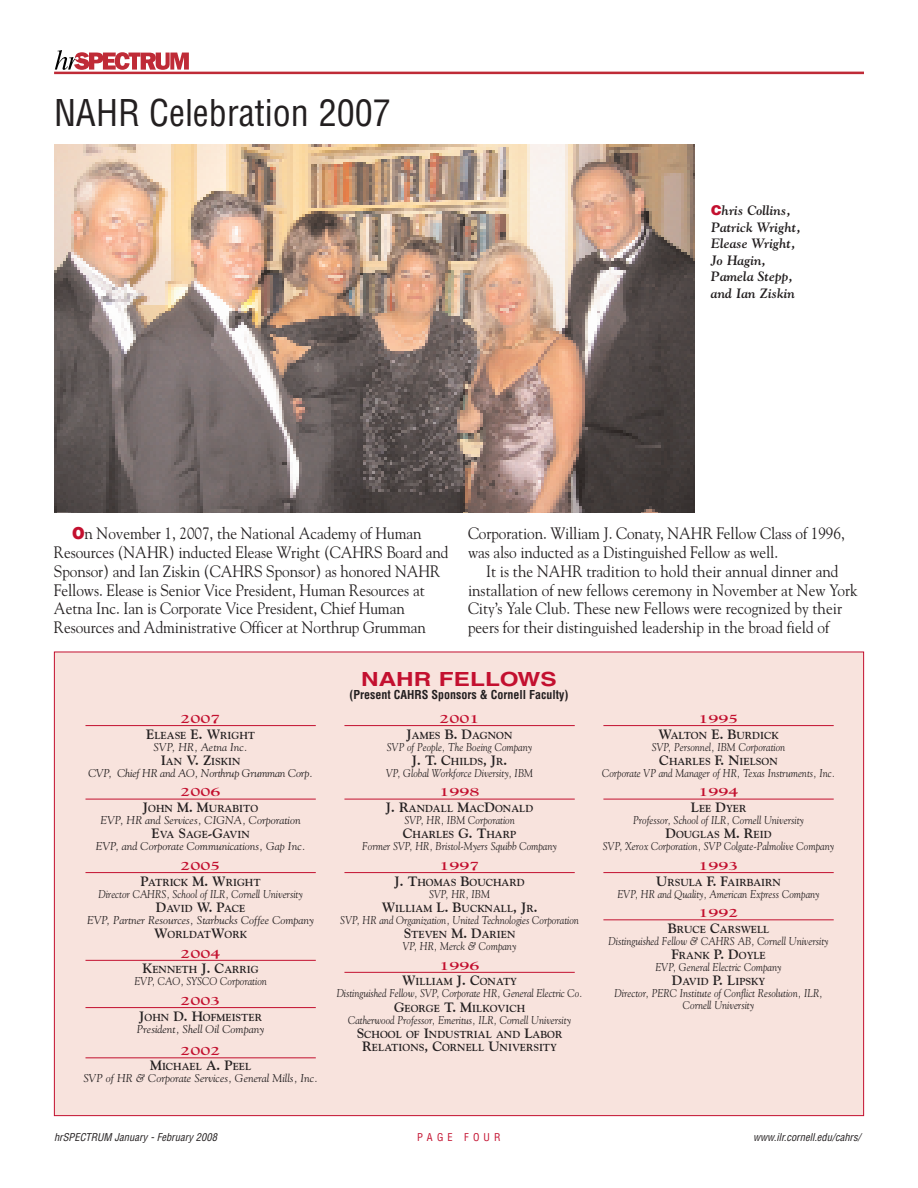
<style>
.page{position:relative;width:918px;height:1188px;background:#fff}
.page>*{position:absolute;margin:0;border:0;box-sizing:border-box;transform-origin:0 0}
.t1{font:condensed 36px "Helvetica";color:#231f20}
.t2{font:700 19.5px "Helvetica";color:#c3102f;scale:1.25 1}
.t3{font:16.5px/18.8px "Goudy";letter-spacing:-.005em;color:#231f20;scale:.92 1}
.t4{font:italic 700 13.5px/16.5px "Goudy";color:#231f20}
.t5{font:700 13.5px "Goudy";color:#231f20}
.t6{font:700 12px "Goudy";color:#c3102f;scale:1.5 1}
.t7{font:700 condensed 12px "Helvetica";color:#231f20}
.t8{font:italic 11.25px/12px "Goudy";color:#231f20;text-align:center;scale:.9 1}
.t9{font:italic 11.25px "Goudy";color:#231f20}
.t10{font:italic 11.25px "Goudy";letter-spacing:-.02em;color:#231f20}
.t11{font:italic condensed 10.5px "Helvetica";color:#231f20}
.t12{font:condensed 10.5px "Helvetica";letter-spacing:.4em;color:#c3102f}
.t13{font:700 10.2px/13.5px "Goudy";color:#231f20;text-align:center}
.s1{font-family:"Helvetica";font-weight:900;font-style:normal;color:#c3102f}
.s2{font-family:"Helvetica";font-weight:900;color:#c3102f}
.s3{font-size:13.5px}
.s4{font-size:10.2px}
</style>
<div class="page">
<hr style="left:54px;top:72px;width:810px;height:2px;background:#bf2b37">
<svg style="left:55px;top:50px;width:134px;height:20px"></svg>
<div style="left:54px;top:652px;width:810px;height:464px;background:#f8e3dd"></div>
<img style="left:54px;top:144px;width:640px;height:369px">
<hr style="left:86px;top:725px;width:230px;height:1px;background:#c3102f">
<hr style="left:86px;top:799px;width:230px;height:1px;background:#c3102f">
<hr style="left:86px;top:872px;width:230px;height:1px;background:#c3102f">
<hr style="left:86px;top:960px;width:230px;height:1px;background:#c3102f">
<hr style="left:86px;top:1007px;width:230px;height:1px;background:#c3102f">
<hr style="left:86px;top:1057px;width:230px;height:1px;background:#c3102f">
<hr style="left:344px;top:725px;width:231px;height:1px;background:#c3102f">
<hr style="left:344px;top:799px;width:231px;height:1px;background:#c3102f">
<hr style="left:344px;top:872px;width:231px;height:1px;background:#c3102f">
<hr style="left:344px;top:972px;width:231px;height:1px;background:#c3102f">
<hr style="left:603px;top:725px;width:231px;height:1px;background:#c3102f">
<hr style="left:603px;top:799px;width:231px;height:1px;background:#c3102f">
<hr style="left:603px;top:872px;width:231px;height:1px;background:#c3102f">
<hr style="left:603px;top:919px;width:231px;height:1px;background:#c3102f">
<h1 class="t1" style="left:54px;top:93px;width:338px">NAHR Celebration 2007</h1>
<p class="t4" style="left:711px;top:202px;width:91px"><span class="s1">C</span>hris Collins,<br>Patrick Wright,<br>Elease Wright,<br>Jo Hagin,<br>Pamela Stepp, and Ian Ziskin</p>
<p class="t3" style="left:54px;top:524px;width:430px;text-indent:18px"><span class="s2">O</span>n November 1, 2007, the National Academy of Human Resources (NAHR) inducted Elease Wright (CAHRS Board and Sponsor) and Ian Ziskin (CAHRS Sponsor) as honored NAHR Fellows. Elease is Senior Vice President, Human Resources at Aetna Inc. Ian is Corporate Vice President, Chief Human Resources and Administrative Officer at Northrup Grumman</p>
<h3 class="t3" style="left:468px;top:524px;width:411px">Corporation. William J. Conaty, NAHR Fellow Class of 1996, was also inducted as a Distinguished Fellow as well.</h3>
<p class="t3" style="left:468px;top:562px;width:425px;text-indent:18px">It is the NAHR tradition to hold their annual dinner and installation of new fellows ceremony in November at New York City’s Yale Club. These new Fellows were recognized by their peers for their distinguished leadership in the broad field of</p>
<h2 class="t2" style="left:361px;top:672px;width:158px">NAHR FELLOWS</h2>
<p class="t7" style="left:350px;top:688px;width:220px">(Present CAHRS Sponsors &amp; Cornell Faculty)</p>
<p class="t6" style="left:181px;top:712px;width:28px">2007</p>
<p class="t13" style="left:146px;top:728px;width:110px"><span class="s3">E</span>LEASE <span class="s3">E. W</span>RIGHT</p>
<p class="t9" style="left:154px;top:740px;width:96px">SVP, HR, Aetna Inc.</p>
<p class="t13" style="left:161px;top:755px;width:81px"><span class="s3">I</span>AN <span class="s3">V. Z</span>ISKIN</p>
<p class="t10" style="left:88px;top:766px;width:226px">CVP, Chief HR and AO, Northrup Grumman Corp.</p>
<p class="t6" style="left:181px;top:785px;width:28px">2006</p>
<p class="t13" style="left:143px;top:802px;width:117px"><span class="s3">J</span>OHN <span class="s3">M. M</span>URABITO</p>
<p class="t9" style="left:101px;top:814px;width:202px">EVP, HR and Services, CIGNA, Corporation</p>
<p class="t13" style="left:152px;top:828px;width:100px"><span class="s3">E</span>VA <span class="s3">S</span>AGE<span class="s3">-G</span>AVIN</p>
<p class="t9" style="left:96px;top:840px;width:211px">EVP, and Corporate Communications, Gap Inc.</p>
<p class="t6" style="left:181px;top:859px;width:28px">2005</p>
<p class="t13" style="left:141px;top:875px;width:121px"><span class="s3">P</span>ATRICK <span class="s3">M. W</span>RIGHT</p>
<p class="t8" style="left:98px;top:888px;width:229px">Director CAHRS, School of ILR, Cornell University</p>
<p class="t13" style="left:156px;top:902px;width:91px"><span class="s3">D</span>AVID <span class="s3">W. P</span>ACE</p>
<p class="t9" style="left:87px;top:913px;width:229px">EVP, Partner Resources, Starbucks Coffee Company</p>
<p class="t13" style="left:154px;top:928px;width:94px"><span class="s3">W</span>ORLDAT<span class="s3">W</span>ORK</p>
<p class="t6" style="left:181px;top:946px;width:28px">2004</p>
<p class="t13" style="left:143px;top:963px;width:118px"><span class="s3">K</span>ENNETH <span class="s3">J. C</span>ARRIG</p>
<p class="t8" style="left:134px;top:975px;width:149px">EVP, CAO, SYSCO Corporation</p>
<p class="t6" style="left:181px;top:994px;width:28px">2003</p>
<p class="t13" style="left:139px;top:1010px;width:124px"><span class="s3">J</span>OHN <span class="s3">D. H</span>OFMEISTER</p>
<p class="t9" style="left:137px;top:1022px;width:129px">President, Shell Oil Company</p>
<p class="t6" style="left:181px;top:1044px;width:28px">2002</p>
<p class="t13" style="left:150px;top:1060px;width:103px"><span class="s3">M</span>ICHAEL <span class="s3">A. P</span>EEL</p>
<p class="t9" style="left:83px;top:1071px;width:236px">SVP of HR &amp; Corporate Services, General Mills, Inc.</p>
<p class="t6" style="left:440px;top:712px;width:28px">2001</p>
<p class="t13" style="left:407px;top:728px;width:107px"><span class="s3">J</span>AMES <span class="s3">B. D</span>AGNON</p>
<p class="t8" style="left:387px;top:741px;width:163px">SVP of People, The Boeing Company</p>
<p class="t5" style="left:412px;top:752px;width:97px">J. T. C<span class="s4">HILDS</span>, J<span class="s4">R</span>.</p>
<p class="t8" style="left:386px;top:767px;width:165px">VP, Global Workforce Diversity, IBM</p>
<p class="t6" style="left:440px;top:785px;width:28px">1998</p>
<p class="t13" style="left:386px;top:802px;width:149px"><span class="s3">J. R</span>ANDALL <span class="s3">M</span>AC<span class="s3">D</span>ONALD</p>
<p class="t8" style="left:404px;top:814px;width:124px">SVP, HR, IBM Corporation</p>
<p class="t13" style="left:403px;top:828px;width:115px"><span class="s3">C</span>HARLES <span class="s3">G. T</span>HARP</p>
<p class="t8" style="left:362px;top:840px;width:218px">Former SVP, HR, Bristol-Myers Squibb Company</p>
<p class="t6" style="left:440px;top:859px;width:28px">1997</p>
<p class="t13" style="left:395px;top:875px;width:131px"><span class="s3">J. T</span>HOMAS <span class="s3">B</span>OUCHARD</p>
<p class="t8" style="left:429px;top:888px;width:69px">SVP, HR, IBM</p>
<p class="t13" style="left:382px;top:902px;width:157px"><span class="s3">W</span>ILLIAM <span class="s3">L. B</span>UCKNALL<span class="s3">, J</span>R<span class="s3">.</span></p>
<p class="t8" style="left:340px;top:914px;width:267px">SVP, HR and Organization, United Technologies Corporation</p>
<p class="t13" style="left:404px;top:928px;width:113px"><span class="s3">S</span>TEVEN <span class="s3">M. D</span>ARIEN</p>
<p class="t8" style="left:403px;top:940px;width:128px">VP, HR, Merck &amp; Company</p>
<p class="t6" style="left:440px;top:958px;width:28px">1996</p>
<p class="t13" style="left:402px;top:975px;width:116px"><span class="s3">W</span>ILLIAM <span class="s3">J. C</span>ONATY</p>
<p class="t8" style="left:337px;top:987px;width:275px">Distinguished Fellow, SVP, Corporate HR, General Electric Co.</p>
<p class="t13" style="left:394px;top:1001px;width:133px"><span class="s3">G</span>EORGE <span class="s3">T. M</span>ILKOVICH</p>
<p class="t8" style="left:348px;top:1014px;width:249px">Catherwood Professor, Emeritus, ILR, Cornell University</p>
<p class="t13" style="left:357px;top:1028px;width:207px"><span class="s3">S</span>CHOOL OF <span class="s3">I</span>NDUSTRIAL AND <span class="s3">L</span>ABOR<br><span class="s3">R</span>ELATIONS<span class="s3">, C</span>ORNELL <span class="s3">U</span>NIVERSITY</p>
<p class="t6" style="left:699px;top:712px;width:28px">1995</p>
<p class="t13" style="left:658px;top:728px;width:122px"><span class="s3">W</span>ALTON <span class="s3">E. B</span>URDICK</p>
<p class="t8" style="left:652px;top:741px;width:150px">SVP, Personnel, IBM Corporation</p>
<p class="t13" style="left:659px;top:755px;width:120px"><span class="s3">C</span>HARLES <span class="s3">F. N</span>IELSON</p>
<p class="t8" style="left:602px;top:767px;width:261px">Corporate VP and Manager of HR, Texas Instruments, Inc.</p>
<p class="t6" style="left:699px;top:785px;width:28px">1994</p>
<p class="t13" style="left:691px;top:802px;width:57px"><span class="s3">L</span>EE <span class="s3">D</span>YER</p>
<p class="t8" style="left:633px;top:814px;width:191px">Professor, School of ILR, Cornell University</p>
<p class="t13" style="left:666px;top:828px;width:108px"><span class="s3">D</span>OUGLAS <span class="s3">M. R</span>EID</p>
<p class="t8" style="left:603px;top:840px;width:259px">SVP, Xerox Corporation, SVP Colgate-Palmolive Company</p>
<p class="t6" style="left:699px;top:859px;width:28px">1993</p>
<p class="t13" style="left:656px;top:875px;width:126px"><span class="s3">U</span>RSULA <span class="s3">F. F</span>AIRBAIRN</p>
<p class="t8" style="left:617px;top:888px;width:226px">EVP, HR and Quality, American Express Company</p>
<p class="t6" style="left:699px;top:906px;width:28px">1992</p>
<p class="t13" style="left:668px;top:923px;width:103px"><span class="s3">B</span>RUCE <span class="s3">C</span>ARSWELL</p>
<p class="t8" style="left:608px;top:935px;width:246px">Distinguished Fellow &amp; CAHRS AB, Cornell University</p>
<p class="t13" style="left:671px;top:949px;width:96px"><span class="s3">F</span>RANK <span class="s3">P. D</span>OYLE</p>
<p class="t8" style="left:655px;top:961px;width:142px">EVP, General Electric Company</p>
<p class="t13" style="left:672px;top:975px;width:95px"><span class="s3">D</span>AVID <span class="s3">P. L</span>IPSKY</p>
<p class="t8" style="left:615px;top:987px;width:233px">Director, PERC Institute of Conflict Resolution, ILR,<br>Cornell University</p>
<p class="t11" style="left:54px;top:1131px;width:164px">hrSPECTRUM January - February 2008</p>
<p class="t12" style="left:417px;top:1131px;width:85px">PAGE FOUR</p>
<p class="t11" style="left:753px;top:1131px;width:109px">www.ilr.cornell.edu/cahrs/</p>
</div>
